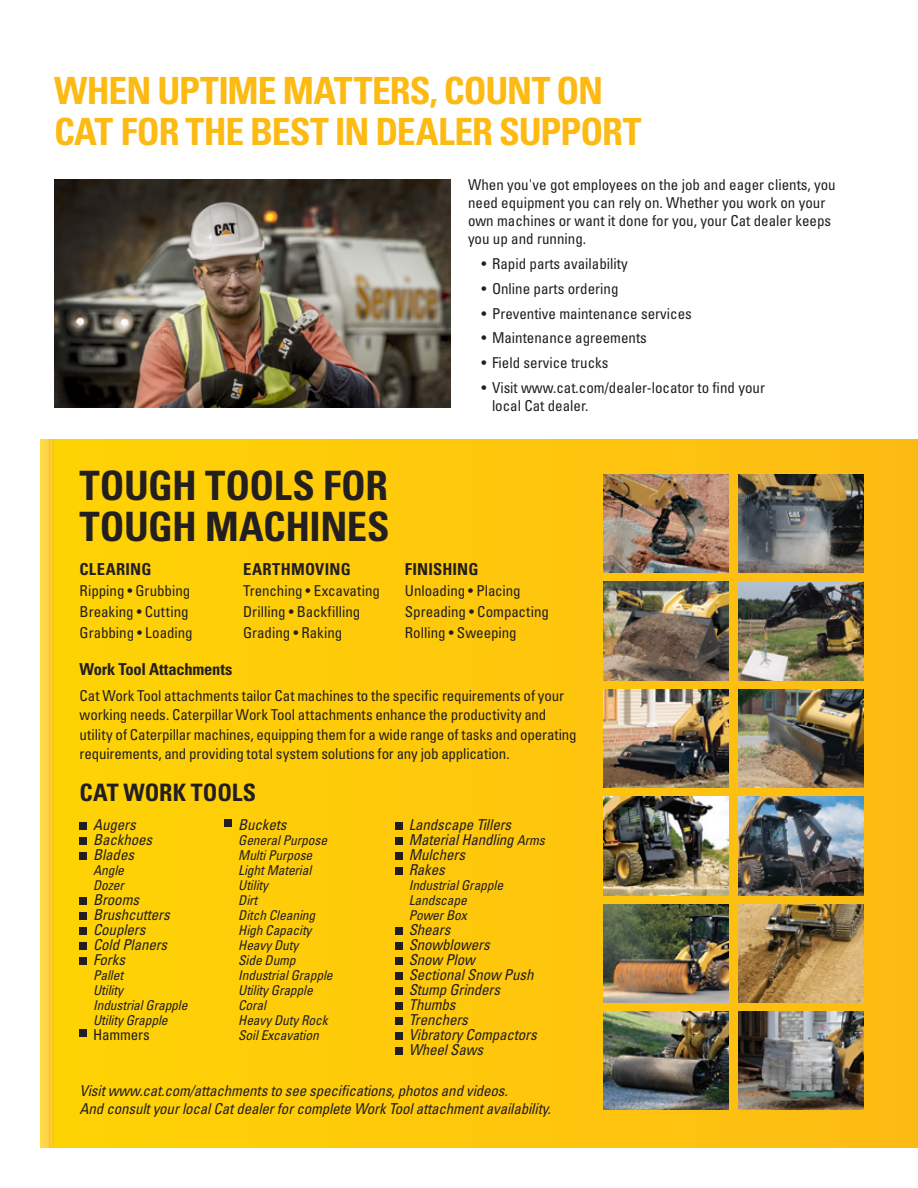
<style>
.page{position:relative;width:918px;height:1188px;background:#fff}
.page>*{position:absolute;margin:0;border:0;box-sizing:border-box;transform-origin:0 0}
.t1{font:700 condensed 40.5px/40.5px "Univers LT Std";letter-spacing:-.015em;color:#231f20}
.t2{font:700 condensed 37.5px/40.5px "Univers LT Std";letter-spacing:-.025em;color:#fcba13}
.t3{font:700 condensed 24px "Univers LT Std";letter-spacing:-.005em;color:#231f20}
.t4{font:700 condensed 16.5px "Univers LT Std";letter-spacing:.005em;color:#231f20}
.t5{font:700 condensed 16.5px "Univers LT Std";letter-spacing:-.015em;color:#231f20}
.t6{font:condensed 15px/18px "Univers LT Std";color:#231f20}
.t7{font:italic condensed 15px/18px "Univers LT Std";letter-spacing:-.01em;color:#231f20}
.t8{font:italic condensed 13.5px "Univers LT Std";letter-spacing:-.01em;color:#231f20}
.s1{font-size:13.5px}
</style>
<div class="page">
<div style="left:54px;top:440px;width:864px;height:708px;background:linear-gradient(to right,#ffd403,#fab917)"></div>
<div style="left:49px;top:440px;width:5px;height:708px;background:#fecd23"></div>
<div style="left:41px;top:440px;width:8px;height:708px;background:#fed548"></div>
<img style="left:603px;top:474px;width:126px;height:99px">
<img style="left:738px;top:474px;width:126px;height:99px">
<img style="left:603px;top:582px;width:126px;height:98px">
<img style="left:738px;top:582px;width:126px;height:98px">
<img style="left:603px;top:689px;width:126px;height:99px">
<img style="left:738px;top:689px;width:126px;height:99px">
<img style="left:603px;top:797px;width:126px;height:98px">
<img style="left:738px;top:797px;width:126px;height:98px">
<img style="left:603px;top:904px;width:126px;height:99px">
<img style="left:738px;top:904px;width:126px;height:99px">
<img style="left:603px;top:1012px;width:126px;height:98px">
<img style="left:738px;top:1012px;width:126px;height:98px">
<div style="left:225px;top:819px;width:7px;height:8px;background:#231f20"></div>
<div style="left:80px;top:822px;width:7px;height:8px;background:#231f20"></div>
<div style="left:80px;top:837px;width:7px;height:8px;background:#231f20"></div>
<div style="left:80px;top:852px;width:7px;height:8px;background:#231f20"></div>
<div style="left:80px;top:897px;width:7px;height:8px;background:#231f20"></div>
<div style="left:80px;top:912px;width:7px;height:8px;background:#231f20"></div>
<div style="left:80px;top:927px;width:7px;height:8px;background:#231f20"></div>
<div style="left:80px;top:942px;width:7px;height:8px;background:#231f20"></div>
<div style="left:80px;top:957px;width:7px;height:8px;background:#231f20"></div>
<div style="left:80px;top:1029px;width:7px;height:8px;background:#231f20"></div>
<div style="left:395px;top:822px;width:8px;height:8px;background:#231f20"></div>
<div style="left:395px;top:837px;width:8px;height:8px;background:#231f20"></div>
<div style="left:395px;top:852px;width:8px;height:8px;background:#231f20"></div>
<div style="left:395px;top:867px;width:8px;height:8px;background:#231f20"></div>
<div style="left:395px;top:927px;width:8px;height:8px;background:#231f20"></div>
<div style="left:395px;top:942px;width:8px;height:8px;background:#231f20"></div>
<div style="left:395px;top:957px;width:8px;height:8px;background:#231f20"></div>
<div style="left:395px;top:972px;width:8px;height:8px;background:#231f20"></div>
<div style="left:395px;top:987px;width:8px;height:8px;background:#231f20"></div>
<div style="left:395px;top:1002px;width:8px;height:8px;background:#231f20"></div>
<div style="left:395px;top:1017px;width:8px;height:8px;background:#231f20"></div>
<div style="left:395px;top:1032px;width:8px;height:8px;background:#231f20"></div>
<div style="left:395px;top:1047px;width:8px;height:8px;background:#231f20"></div>
<img style="left:54px;top:180px;width:396px;height:228px">
<p class="t2" style="left:54px;top:71px;width:589px">WHEN UPTIME MATTERS, COUNT ON<br>CAT FOR THE BEST IN DEALER SUPPORT</p>
<p class="t6" style="left:468px;top:176px;width:369px">When you've got employees on the job and eager clients, you need equipment you can rely on. Whether you work on your own machines or want it done for you, your Cat dealer keeps you up and running.</p>
<p class="t6" style="left:482px;top:255px;width:148px">• Rapid parts availability</p>
<p class="t6" style="left:482px;top:279px;width:139px">• Online parts ordering</p>
<p class="t6" style="left:482px;top:304px;width:212px">• Preventive maintenance services</p>
<p class="t6" style="left:482px;top:329px;width:167px">• Maintenance agreements</p>
<p class="t6" style="left:482px;top:354px;width:129px">• Field service trucks</p>
<p class="t6" style="left:492px;top:378px;width:274px;text-indent:-10px">• Visit www.cat.com/dealer-locator to find your local Cat dealer.</p>
<p class="t1" style="left:80px;top:466px;width:312px">TOUGH TOOLS FOR<br>TOUGH MACHINES</p>
<p class="t4" style="left:80px;top:559px;width:73px">CLEARING</p>
<p class="t6" style="left:80px;top:582px;width:112px">Ripping • Grubbing</p>
<p class="t6" style="left:80px;top:603px;width:111px">Breaking • Cutting</p>
<p class="t6" style="left:80px;top:624px;width:115px">Grabbing • Loading</p>
<p class="t4" style="left:243px;top:559px;width:109px">EARTHMOVING</p>
<p class="t6" style="left:243px;top:582px;width:138px">Trenching • Excavating</p>
<p class="t6" style="left:243px;top:603px;width:119px">Drilling • Backfilling</p>
<p class="t6" style="left:243px;top:624px;width:101px">Grading • Raking</p>
<p class="t4" style="left:405px;top:559px;width:75px">FINISHING</p>
<p class="t6" style="left:405px;top:582px;width:117px">Unloading • Placing</p>
<p class="t6" style="left:405px;top:603px;width:146px">Spreading • Compacting</p>
<p class="t6" style="left:405px;top:624px;width:113px">Rolling • Sweeping</p>
<p class="t5" style="left:80px;top:659px;width:154px">Work Tool Attachments</p>
<p class="t6" style="left:80px;top:686px;width:499px;line-height:19.5px">Cat Work Tool attachments tailor Cat machines to the specific requirements of your working needs. Caterpillar Work Tool attachments enhance the productivity and utility of Caterpillar machines, equipping them for a wide range of tasks and operating requirements, and providing total system solutions for any job application.</p>
<p class="t3" style="left:80px;top:778px;width:178px">CAT WORK TOOLS</p>
<p class="t7" style="left:93px;top:815px;width:44px">Augers</p>
<p class="t7" style="left:93px;top:830px;width:60px">Backhoes</p>
<p class="t7" style="left:93px;top:845px;width:42px">Blades</p>
<p class="t8" style="left:93px;top:861px;width:32px">Angle</p>
<p class="t8" style="left:93px;top:876px;width:32px">Dozer</p>
<p class="t7" style="left:93px;top:890px;width:47px">Brooms</p>
<p class="t7" style="left:93px;top:905px;width:78px">Brushcutters</p>
<p class="t7" style="left:93px;top:920px;width:54px">Couplers</p>
<p class="t7" style="left:93px;top:935px;width:76px">Cold Planers</p>
<p class="t7" style="left:93px;top:950px;width:33px">Forks</p>
<p class="t8" style="left:93px;top:966px;width:32px">Pallet</p>
<p class="t8" style="left:93px;top:981px;width:31px">Utility</p>
<p class="t8" style="left:93px;top:996px;width:96px">Industrial Grapple</p>
<p class="t8" style="left:93px;top:1011px;width:76px">Utility Grapple</p>
<p class="t6" style="left:93px;top:1025px;width:58px">Hammers</p>
<p class="t7" style="left:238px;top:815px;width:50px">Buckets</p>
<p class="t8" style="left:238px;top:831px;width:90px">General Purpose</p>
<p class="t8" style="left:238px;top:846px;width:76px">Multi Purpose</p>
<p class="t8" style="left:238px;top:861px;width:75px">Light Material</p>
<p class="t8" style="left:238px;top:876px;width:31px">Utility</p>
<p class="t8" style="left:238px;top:891px;width:21px">Dirt</p>
<p class="t8" style="left:238px;top:906px;width:78px">Ditch Cleaning</p>
<p class="t8" style="left:238px;top:921px;width:75px">High Capacity</p>
<p class="t8" style="left:238px;top:936px;width:62px">Heavy Duty</p>
<p class="t8" style="left:238px;top:951px;width:59px">Side Dump</p>
<p class="t8" style="left:238px;top:966px;width:96px">Industrial Grapple</p>
<p class="t8" style="left:238px;top:981px;width:76px">Utility Grapple</p>
<p class="t8" style="left:238px;top:996px;width:29px">Coral</p>
<p class="t8" style="left:238px;top:1011px;width:91px">Heavy Duty Rock</p>
<p class="t8" style="left:238px;top:1026px;width:82px">Soil Excavation</p>
<p class="t7" style="left:409px;top:815px;width:104px">Landscape Tillers</p>
<p class="t7" style="left:409px;top:830px;width:138px">Material Handling <span class="s1">Arms</span></p>
<p class="t7" style="left:409px;top:845px;width:58px">Mulchers</p>
<p class="t7" style="left:409px;top:860px;width:38px">Rakes</p>
<p class="t8" style="left:409px;top:876px;width:96px">Industrial Grapple</p>
<p class="t8" style="left:409px;top:891px;width:60px">Landscape</p>
<p class="t8" style="left:409px;top:906px;width:60px">Power Box</p>
<p class="t7" style="left:409px;top:920px;width:43px">Shears</p>
<p class="t7" style="left:409px;top:935px;width:82px">Snowblowers</p>
<p class="t7" style="left:409px;top:950px;width:68px">Snow Plow</p>
<p class="t7" style="left:409px;top:965px;width:126px">Sectional Snow Push</p>
<p class="t7" style="left:409px;top:980px;width:93px">Stump Grinders</p>
<p class="t7" style="left:409px;top:995px;width:48px">Thumbs</p>
<p class="t7" style="left:409px;top:1010px;width:61px">Trenchers</p>
<p class="t7" style="left:409px;top:1025px;width:129px">Vibratory Compactors</p>
<p class="t7" style="left:409px;top:1040px;width:76px">Wheel Saws</p>
<p class="t7" style="left:80px;top:1082px;width:473px">Visit www.cat.com/attachments to see specifications, photos and videos.<br>And consult your local Cat dealer for complete Work Tool attachment availability.</p>
</div>
